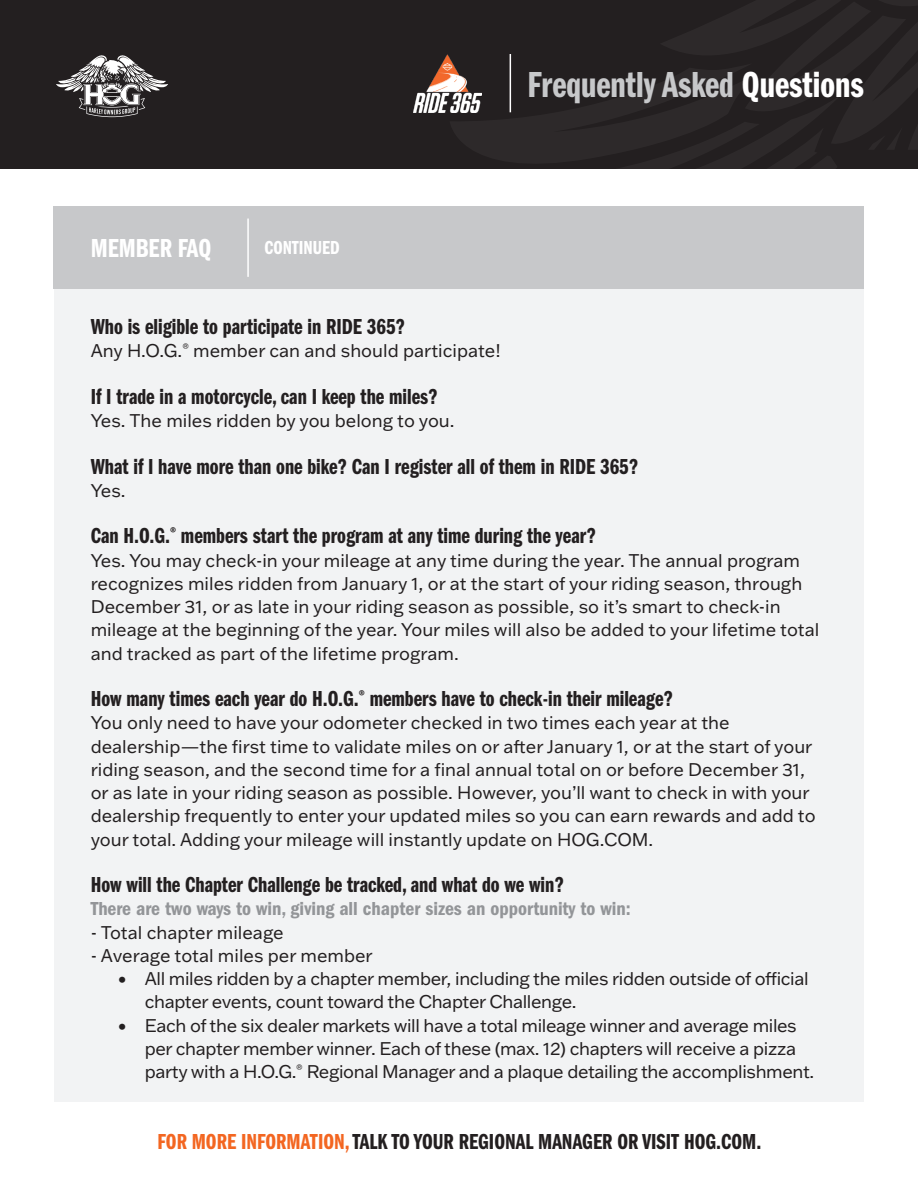
<style>
.page{position:relative;width:918px;height:1188px;background:#fff}
.page>*{position:absolute;margin:0;border:0;box-sizing:border-box;transform-origin:0 0}
.t1{font:37.5px "Franklin Gothic LT Pro Dm Cm";color:#c7c8ca}
.t2{font:27px "Franklin Gothic LT Pro Dm Cm";color:#fff}
.t3{font:22.5px "Franklin Gothic LT Pro Dm Cm";color:#231f20}
.t4{font:19.5px "Franklin Gothic LT Pro Cn Dm";color:#939598}
.t5{font:19.5px "Franklin Gothic LT Pro Dm Cm";color:#fff}
.t6{font:18px/23.2px "Franklin Gothic ATF";color:#231f20}
.t7{font:18px/23.2px "Franklin Gothic ATF";letter-spacing:-.02em;color:#231f20}
.s1{color:#fff}
.s2{color:#f36621}
</style>
<div class="page">
<div style="left:54px;top:289px;width:810px;height:813px;background:#f2f3f4"></div>
<div style="left:54px;top:207px;width:810px;height:82px;background:#c7c8ca"></div>
<hr style="left:247px;top:219px;width:2px;height:58px;background:#fff">
<div style="left:0;top:0;width:918px;height:169px;background:#231f20"></div>
<svg style="left:56px;top:55px;width:112px;height:63px"></svg>
<hr style="left:510px;top:54px;width:1px;height:58px;background:#fff">
<img style="left:426px;top:54px;width:43px;height:38px">
<img style="left:414px;top:92px;width:68px;height:20px">
<h2 class="t2" style="left:91px;top:233px;width:122px">MEMBER FAQ</h2>
<p class="t5" style="left:264px;top:237px;width:77px">CONTINUED</p>
<h1 class="t1" style="left:528px;top:64px;width:338px">Frequently Asked <span class="s1">Questions</span></h1>
<p class="t3" style="left:91px;top:314px;width:316px">Who is eligible to participate in RIDE 365?</p>
<p class="t6" style="left:91px;top:339px;width:412px">Any H.O.G.<sup>®</sup> member can and should participate!</p>
<p class="t3" style="left:91px;top:384px;width:349px">If I trade in a motorcycle, can I keep the miles?</p>
<p class="t6" style="left:91px;top:408px;width:365px">Yes. The miles ridden by you belong to you.</p>
<p class="t3" style="left:91px;top:454px;width:549px">What if I have more than one bike? Can I register all of them in RIDE 365?</p>
<p class="t6" style="left:91px;top:478px;width:36px">Yes.</p>
<p class="t3" style="left:91px;top:523px;width:507px">Can H.O.G.<sup>®</sup> members start the program at any time during the year?</p>
<p class="t6" style="left:91px;top:548px;width:730px">Yes. You may check-in your mileage at any time during the year. The annual program recognizes miles ridden from January 1, or at the start of your riding season, through December 31, or as late in your riding season as possible, so it’s smart to check-in mileage at the beginning of the year. Your miles will also be added to your lifetime total and tracked as part of the lifetime program.</p>
<p class="t3" style="left:91px;top:686px;width:584px">How many times each year do H.O.G.<sup>®</sup> members have to check-in their mileage?</p>
<p class="t6" style="left:91px;top:711px;width:726px">You only need to have your odometer checked in two times each year at the dealership—the first time to validate miles on or after January 1, or at the start of your riding season, and the second time for a final annual total on or before December 31, or as late in your riding season as possible. However, you’ll want to check in with your dealership frequently to enter your updated miles so you can earn rewards and add to your total. Adding your mileage will instantly update on HOG.COM.</p>
<p class="t3" style="left:91px;top:872px;width:475px">How will the Chapter Challenge be tracked, and what do we win?</p>
<p class="t4" style="left:91px;top:898px;width:542px">There are two ways to win, giving all chapter sizes an opportunity to win:</p>
<p class="t6" style="left:91px;top:920px;width:194px">- Total chapter mileage</p>
<p class="t6" style="left:91px;top:943px;width:284px">- Average total miles per member</p>
<p class="t7" style="left:145px;top:967px;width:665px;text-indent:-27px">• All miles ridden by a chapter member, including the miles ridden outside of official chapter events, count toward the Chapter Challenge.</p>
<p class="t7" style="left:145px;top:1013px;width:671px;text-indent:-27px">• Each of the six dealer markets will have a total mileage winner and average miles per chapter member winner. Each of these (max. 12) chapters will receive a pizza party with a H.O.G.<sup>®</sup> Regional Manager and a plaque detailing the accomplishment.</p>
<p class="t3" style="left:157px;top:1130px;width:605px"><span class="s2">FOR MORE INFORMATION,</span> TALK TO YOUR REGIONAL MANAGER OR VISIT HOG.COM.</p>
</div>
